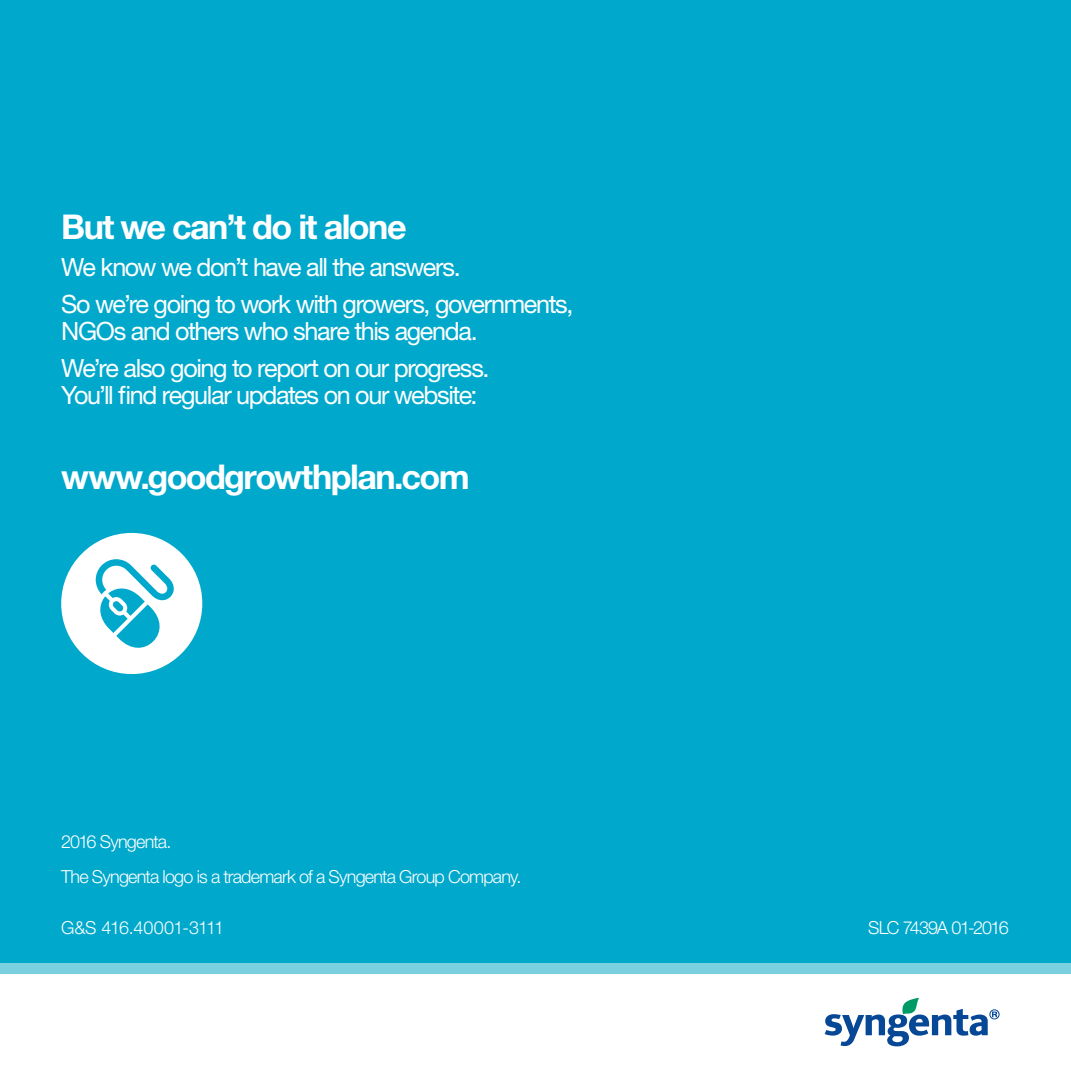
<style>
.page{position:relative;width:1071px;height:1071px;background:#00a9cc}
.page>*{position:absolute;margin:0;border:0;box-sizing:border-box;transform-origin:0 0}
.t1{font:700 34.12px "Helvetica Neue LT Std";letter-spacing:-.045em;color:#fff}
.t2{font:25.2px/37.1px "Helvetica Neue LT Std";letter-spacing:-.055em;color:#fff}
.t3{font:300 18.03px/35px "Helvetica Neue LT Std";letter-spacing:-.045em;color:#fff}
.t4{font:300 18.03px "Helvetica Neue LT Std";letter-spacing:-.075em;color:#fff}
</style>
<div class="page">
<hr style="left:1070px;top:0;width:1px;height:1071px;background:#6d8d23">
<div style="left:0;top:964px;width:1071px;height:107px;background:#fff"></div>
<div style="left:0;top:964px;width:1071px;height:10px;background:#7bd0e0"></div>
<svg style="left:61px;top:533px;width:141px;height:141px"></svg>
<svg style="left:825px;top:998px;width:175px;height:48px"></svg>
<h1 class="t1" style="left:61px;top:205px;width:347px">But we can’t do it alone</h1>
<p class="t2" style="left:61px;top:248px;width:514px">We know we don’t have all the answers.<br>So we’re going to work with growers, governments,</p>
<p class="t2" style="left:61px;top:312px;width:430px">NGOs and others who share this agenda.<br>We’re also going to report on our progress.</p>
<p class="t2" style="left:61px;top:376px;width:418px">You’ll find regular updates on our website:</p>
<h1 class="t1" style="left:61px;top:455px;width:410px">www.goodgrowthplan.com</h1>
<p class="t3" style="left:61px;top:824px;width:462px">2016 Syngenta.<br>The Syngenta logo is a trademark of a Syngenta Group Company.</p>
<p class="t3" style="left:61px;top:909px;width:165px">G&amp;S 416.40001-3111</p>
<p class="t4" style="left:868px;top:916px;width:142px">SLC 7439A 01-2016</p>
</div>
